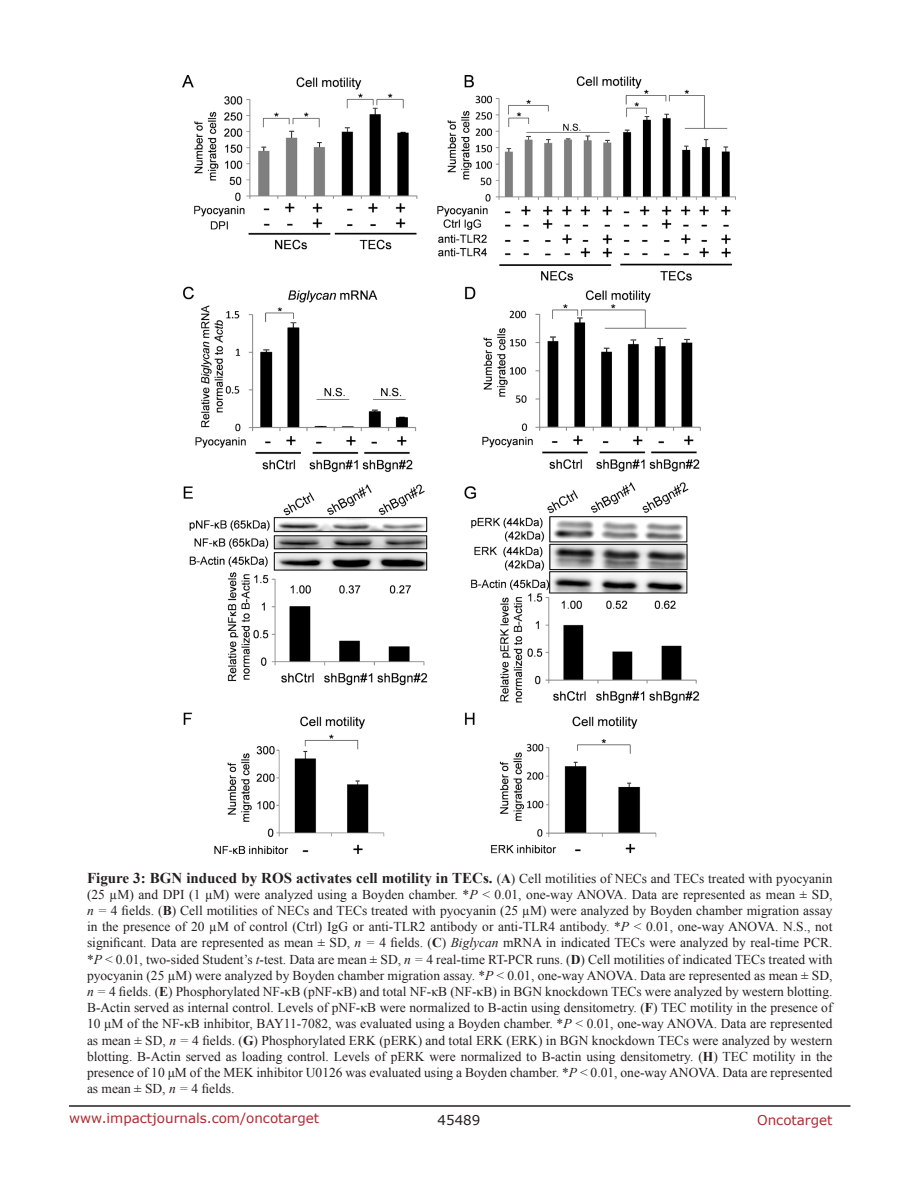
<style>
.page{position:relative;width:918px;height:1188px;background:#fff}
.page>*{position:absolute;margin:0;border:0;box-sizing:border-box;transform-origin:0 0}
.FigureText{font:700 15px "Times New Roman";color:#231f20}
.FigureText-2{font:13.5px/16.2px "Times New Roman";color:#231f20;text-align:justify}
.t1{font:13.5px "Verdana";color:#ac2b31}
.t2{font:13.5px "Verdana";color:#231f20}
.s1{font-weight:400;font-size:13.5px}
.s2{font-size:13.5px}
.s3{font-style:italic}
.s4{font-weight:700}
</style>
<div class="page">
<hr style="left:69px;top:1105px;width:781px;height:2px;background:#231f20">
<img style="left:183px;top:76px;width:552px;height:778px">
<p class="FigureText" style="left:87px;top:867px;width:747px">Figure 3: BGN induced by ROS activates cell motility in TECs. <span class="s1">(</span><span class="s2">A</span><span class="s1">) Cell motilities of NECs and TECs treated with pyocyanin</span></p>
<p class="FigureText-2" style="left:87px;top:886px;width:747px">(25 µM) and DPI (1 µM) were analyzed using a Boyden chamber. *<span class="s3">P</span> &lt; 0.01, one-way ANOVA. Data are represented as mean ± SD, <span class="s3">n =</span> 4 fields. (<span class="s4">B</span>) Cell motilities of NECs and TECs treated with pyocyanin (25 µM) were analyzed by Boyden chamber migration assay in the presence of 20 µM of control (Ctrl) IgG or anti-TLR2 antibody or anti-TLR4 antibody. *<span class="s3">P</span> &lt; 0.01, one-way ANOVA. N.S., not significant. Data are represented as mean ± SD, <span class="s3">n =</span> 4 fields. (<span class="s4">C</span>) <span class="s3">Biglycan</span> mRNA in indicated TECs were analyzed by real-time PCR. *<span class="s3">P</span> &lt; 0.01, two-sided Student’s <span class="s3">t</span>-test. Data are mean ± SD, <span class="s3">n =</span> 4 real-time RT-PCR runs. (<span class="s4">D</span>) Cell motilities of indicated TECs treated with pyocyanin (25 µM) were analyzed by Boyden chamber migration assay. *<span class="s3">P</span> &lt; 0.01, one-way ANOVA. Data are represented as mean ± SD, <span class="s3">n =</span> 4 fields. (<span class="s4">E</span>) Phosphorylated NF-κB (pNF-κB) and total NF-κB (NF-κB) in BGN knockdown TECs were analyzed by western blotting.<br>B-Actin served as internal control. Levels of pNF-κB were normalized to B-actin using densitometry. (<span class="s4">F</span>) TEC motility in the presence of 10 μM of the NF-κB inhibitor, BAY11-7082, was evaluated using a Boyden chamber. *<span class="s3">P</span> &lt; 0.01, one-way ANOVA. Data are represented as mean ± SD, <span class="s3">n =</span> 4 fields. (<span class="s4">G</span>) Phosphorylated ERK (pERK) and total ERK (ERK) in BGN knockdown TECs were analyzed by western blotting. B-Actin served as loading control. Levels of pERK were normalized to B-actin using densitometry. (<span class="s4">H</span>) TEC motility in the presence of 10 μM of the MEK inhibitor U0126 was evaluated using a Boyden chamber. *<span class="s3">P</span> &lt; 0.01, one-way ANOVA. Data are represented as mean ± SD, <span class="s3">n =</span> 4 fields.</p>
<p class="t1" style="left:69px;top:1109px;width:252px">www.impactjournals.com/oncotarget</p>
<p class="t2" style="left:438px;top:1111px;width:44px">45489</p>
<p class="t1" style="left:757px;top:1111px;width:77px">Oncotarget</p>
</div>
